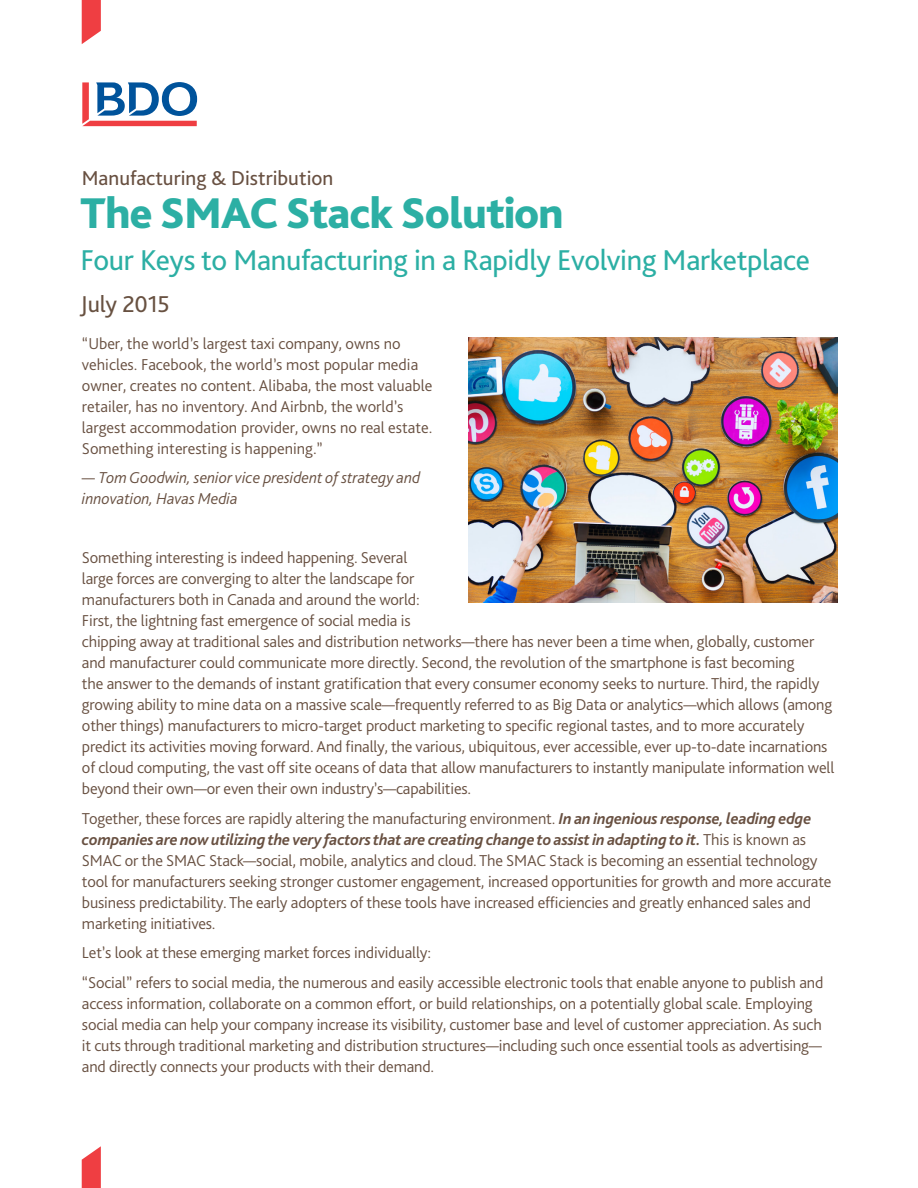
<style>
.page{position:relative;width:918px;height:1188px;background:#fff}
.page>*{position:absolute;margin:0;border:0;box-sizing:border-box;transform-origin:0 0}
.t1{font:800 45px "Bliss Pro";letter-spacing:-.02em;color:#2cafa4}
.t2{font:30px "Bliss Pro";letter-spacing:-.01em;color:#2cafa4}
.t3{font:24px "Bliss Pro";letter-spacing:-.01em;color:#685141}
.t4{font:21px "Bliss Pro";color:#685041}
.t5{font:300 16.5px/21px "Bliss Pro";letter-spacing:-.01em;color:#685041}
.t6{font:italic 300 16.5px/21px "Bliss Pro";color:#685041}
.s1{font-style:normal}
.s2{font-weight:700;font-style:italic}
</style>
<div class="page">
<svg style="left:82px;top:82px;width:115px;height:44px"></svg>
<svg style="left:82px;top:1146px;width:19px;height:42px"></svg>
<svg style="left:82px;top:0;width:19px;height:44px"></svg>
<img style="left:469px;top:338px;width:368px;height:265px">
<p class="t4" style="left:82px;top:165px;width:253px">Manufacturing &amp; Distribution</p>
<h1 class="t1" style="left:81px;top:185px;width:485px">The SMAC Stack Solution</h1>
<h2 class="t2" style="left:81px;top:241px;width:731px">Four Keys to Manufacturing in a Rapidly Evolving Marketplace</h2>
<h3 class="t3" style="left:81px;top:289px;width:91px">July 2015</h3>
<p class="t5" style="left:82px;top:332px;width:352px">“Uber, the world’s largest taxi company, owns no vehicles. Facebook, the world’s most popular media owner, creates no content. Alibaba, the most valuable retailer, has no inventory. And Airbnb, the world’s largest accommodation provider, owns no real estate.<br>Something interesting is happening.”</p>
<p class="t6" style="left:82px;top:467px;width:340px"><span class="s1">—</span> Tom Goodwin, senior vice president of strategy and innovation, Havas Media</p>
<p class="t5" style="left:82px;top:547px;width:754px">Something interesting is indeed happening. Several<br>large forces are converging to alter the landscape for<br>manufacturers both in Canada and around the world:<br>First, the lightning fast emergence of social media is<br>chipping away at traditional sales and distribution networks—there has never been a time when, globally, customer and manufacturer could communicate more directly. Second, the revolution of the smartphone is fast becoming<br>the answer to the demands of instant gratification that every consumer economy seeks to nurture. Third, the rapidly growing ability to mine data on a massive scale—frequently referred to as Big Data or analytics—which allows (among other things) manufacturers to micro-target product marketing to specific regional tastes, and to more accurately predict its activities moving forward. And finally, the various, ubiquitous, ever accessible, ever up-to-date incarnations of cloud computing, the vast off site oceans of data that allow manufacturers to instantly manipulate information well beyond their own—or even their own industry’s—capabilities.</p>
<p class="t5" style="left:82px;top:808px;width:751px">Together, these forces are rapidly altering the manufacturing environment. <span class="s2">In an ingenious response, leading edge companies are now utilizing the very factors that are creating change to assist in adapting to it.</span> This is known as SMAC or the SMAC Stack—social, mobile, analytics and cloud. The SMAC Stack is becoming an essential technology tool for manufacturers seeking stronger customer engagement, increased opportunities for growth and more accurate business predictability. The early adopters of these tools have increased efficiencies and greatly enhanced sales and marketing initiatives.</p>
<p class="t5" style="left:82px;top:938px;width:743px;line-height:29.5px">Let’s look at these emerging market forces individually:<br>“Social” refers to social media, the numerous and easily accessible electronic tools that enable anyone to publish and</p>
<p class="t5" style="left:82px;top:993px;width:742px">access information, collaborate on a common effort, or build relationships, on a potentially global scale. Employing social media can help your company increase its visibility, customer base and level of customer appreciation. As such it cuts through traditional marketing and distribution structures—including such once essential tools as advertising— and directly connects your products with their demand.</p>
</div>
